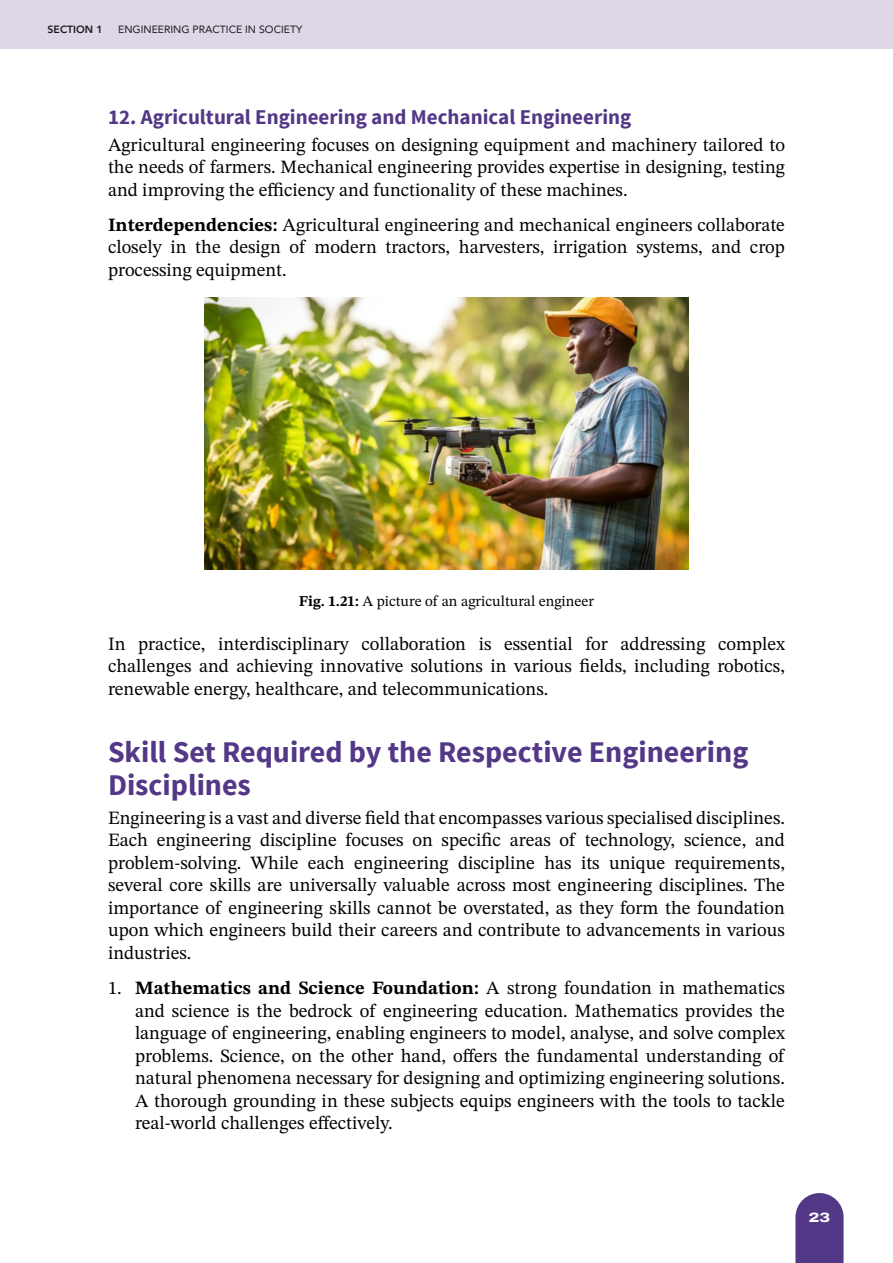
<style>
.page{position:relative;width:893px;height:1263px;background:#fff}
.page>*{position:absolute;margin:0;border:0;box-sizing:border-box;transform-origin:0 0}
.t1{font:700 30px/33px "Source Sans Pro";color:#533887}
.t2{font:700 21px "Source Sans Pro";color:#533887}
.t3{font:18.75px/22.5px "STIX Two Text";color:#000;text-align:justify}
.t4{font:15px "STIX Two Text";color:#000}
.t5{font:800 13.5px "Archivo Expanded";color:#fff}
.t6{font:10.5px "Avenir";color:#1a1a1a}
.t7{font:800 10.5px "Avenir";color:#1a1a1a}
.s1{font-weight:700}
</style>
<div class="page">
<div style="left:0;top:0;width:893px;height:49px;background:#ddd7e7"></div>
<svg style="left:795px;top:1193px;width:49px;height:70px;background:#624a92"></svg>
<img style="left:204px;top:298px;width:485px;height:272px">
<p class="t7" style="left:48px;top:21px;width:57px">SECTION 1</p>
<p class="t6" style="left:118px;top:21px;width:186px">ENGINEERING PRACTICE IN SOCIETY</p>
<p class="t2" style="left:108px;top:103px;width:525px">12. Agricultural Engineering and Mechanical Engineering</p>
<p class="t3" style="left:108px;top:133px;width:678px">Agricultural engineering focuses on designing equipment and machinery tailored to the needs of farmers. Mechanical engineering provides expertise in designing, testing and improving the efficiency and functionality of these machines.</p>
<p class="t3" style="left:108px;top:213px;width:678px"><span class="s1">Interdependencies:</span> Agricultural engineering and mechanical engineers collaborate closely in the design of modern tractors, harvesters, irrigation systems, and crop processing equipment.</p>
<p class="t4" style="left:299px;top:590px;width:297px"><span class="s1">Fig. 1.21:</span> A picture of an agricultural engineer</p>
<p class="t3" style="left:108px;top:632px;width:678px">In practice, interdisciplinary collaboration is essential for addressing complex challenges and achieving innovative solutions in various fields, including robotics, renewable energy, healthcare, and telecommunications.</p>
<h1 class="t1" style="left:108px;top:736px;width:642px">Skill Set Required by the Respective Engineering<br>Disciplines</h1>
<p class="t3" style="left:108px;top:806px;width:678px">Engineering is a vast and diverse field that encompasses various specialised disciplines.<br>Each engineering discipline focuses on specific areas of technology, science, and problem-solving. While each engineering discipline has its unique requirements, several core skills are universally valuable across most engineering disciplines. The importance of engineering skills cannot be overstated, as they form the foundation upon which engineers build their careers and contribute to advancements in various industries.</p>
<p class="t3" style="left:135px;top:976px;width:651px;text-indent:-27px">1. <span class="s1">Mathematics and Science Foundation:</span> A strong foundation in mathematics and science is the bedrock of engineering education. Mathematics provides the language of engineering, enabling engineers to model, analyse, and solve complex problems. Science, on the other hand, offers the fundamental understanding of natural phenomena necessary for designing and optimizing engineering solutions.<br>A thorough grounding in these subjects equips engineers with the tools to tackle real-world challenges effectively.</p>
<p class="t5" style="left:809px;top:1207px;width:23px">23</p>
</div>
